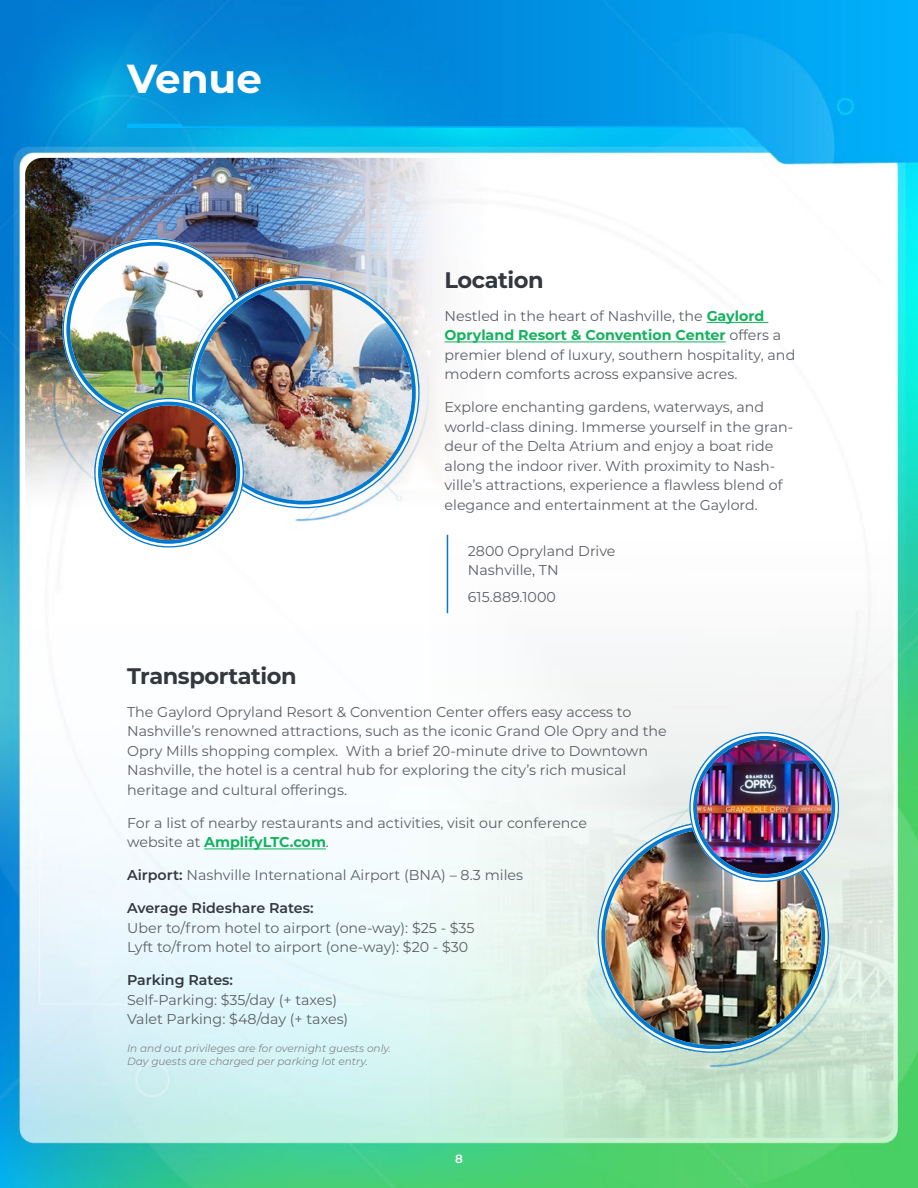
<style>
.page{position:relative;width:918px;height:1188px;background:#fff}
.page>*{position:absolute;margin:0;border:0;box-sizing:border-box;transform-origin:0 0}
.t1{font:700 40.5px "Montserrat";color:#fff}
.t2{font:700 22.5px "Montserrat";letter-spacing:-.02em;color:#33383f}
.t3{font:14.25px/19.5px "Montserrat";color:#5c6065}
.t4{font:600 14.25px "Montserrat";color:#33383f}
.t5{font:600 12px "Montserrat";color:#fff}
.t6{font:italic 10.5px/13.5px "Montserrat";color:#85888c}
.s1{font-weight:700;color:#13b35d}
.s2{font-weight:600;color:#33383f}
</style>
<div class="page">
<img style="left:0;top:0;width:918px;height:1188px">
<hr style="left:128px;top:126px;width:617px;height:2px;background:#00b7ff">
<svg style="left:127px;top:124px;width:57px;height:4px"></svg>
<img style="left:380px;top:490px;width:514px;height:648px">
<img style="left:547px;top:761px;width:318px;height:340px">
<img style="left:25px;top:158px;width:479px;height:365px">
<img style="left:133px;top:215px;width:318px;height:340px">
<hr style="left:204px;top:849px;width:122px;height:1px;background:#13b35d">
<img style="left:0;top:244px;width:312px;height:301px">
<hr style="left:707px;top:322px;width:61px;height:1px;background:#13b35d">
<hr style="left:445px;top:342px;width:281px;height:1px;background:#13b35d">
<img style="left:188px;top:290px;width:232px;height:218px">
<img style="left:602px;top:821px;width:227px;height:232px">
<img style="left:94px;top:398px;width:150px;height:150px;border-radius:75px">
<div style="left:94px;top:398px;width:150px;height:150px;border:8px solid #fff;border-radius:50%"></div>
<div style="left:98px;top:402px;width:142px;height:142px;border:4px solid #007ad1;border-radius:50%"></div>
<img style="left:689px;top:732px;width:150px;height:150px;border-radius:75px">
<div style="left:689px;top:732px;width:150px;height:150px;border:8px solid #fff;border-radius:50%"></div>
<div style="left:693px;top:736px;width:142px;height:142px;border:4px solid #007ad1;border-radius:50%"></div>
<hr style="left:447px;top:535px;width:1px;height:78px;background:#007ad1">
<h1 class="t1" style="left:127px;top:50px;width:136px">Venue</h1>
<h2 class="t2" style="left:445px;top:264px;width:101px">Location</h2>
<p class="t3" style="left:445px;top:306px;width:352px">Nestled in the heart of Nashville, the <span class="s1">Gaylord Opryland Resort &amp; Convention Center</span> offers a premier blend of luxury, southern hospitality, and modern comforts across expansive acres.</p>
<p class="t3" style="left:445px;top:397px;width:350px">Explore enchanting gardens, waterways, and world-class dining. Immerse yourself in the gran&shy;deur of the Delta Atrium and enjoy a boat ride along the indoor river. With proximity to Nash&shy;ville’s attractions, experience a flawless blend of elegance and entertainment at the Gaylord.</p>
<p class="t3" style="left:468px;top:541px;width:149px">2800 Opryland Drive<br>Nashville, TN</p>
<p class="t3" style="left:468px;top:586px;width:90px">615.889.1000</p>
<h2 class="t2" style="left:127px;top:660px;width:171px">Transportation</h2>
<p class="t3" style="left:127px;top:702px;width:541px">The Gaylord Opryland Resort &amp; Convention Center offers easy access to Nashville’s renowned attractions, such as the iconic Grand Ole Opry and the Opry Mills shopping complex. With a brief 20-minute drive to Downtown Nashville, the hotel is a central hub for exploring the city’s rich musical heritage and cultural offerings.</p>
<p class="t3" style="left:127px;top:813px;width:462px">For a list of nearby restaurants and activities, visit our conference website at <span class="s1">AmplifyLTC.com</span>.</p>
<p class="t3" style="left:127px;top:865px;width:397px"><span class="s2">Airport:</span> Nashville International Airport (BNA) – 8.3 miles</p>
<p class="t4" style="left:127px;top:898px;width:188px">Average Rideshare Rates:</p>
<p class="t3" style="left:127px;top:918px;width:349px">Uber to/from hotel to airport (one-way): $25 - $35<br>Lyft to/from hotel to airport (one-way): $20 - $30</p>
<p class="t4" style="left:127px;top:970px;width:107px">Parking Rates:</p>
<p class="t3" style="left:127px;top:990px;width:223px">Self-Parking: $35/day (+ taxes)<br>Valet Parking: $48/day (+ taxes)</p>
<p class="t6" style="left:127px;top:1041px;width:265px">In and out privileges are for overnight guests only.<br>Day guests are charged per parking lot entry.</p>
<p class="t5" style="left:455px;top:1150px;width:9px">8</p>
</div>
